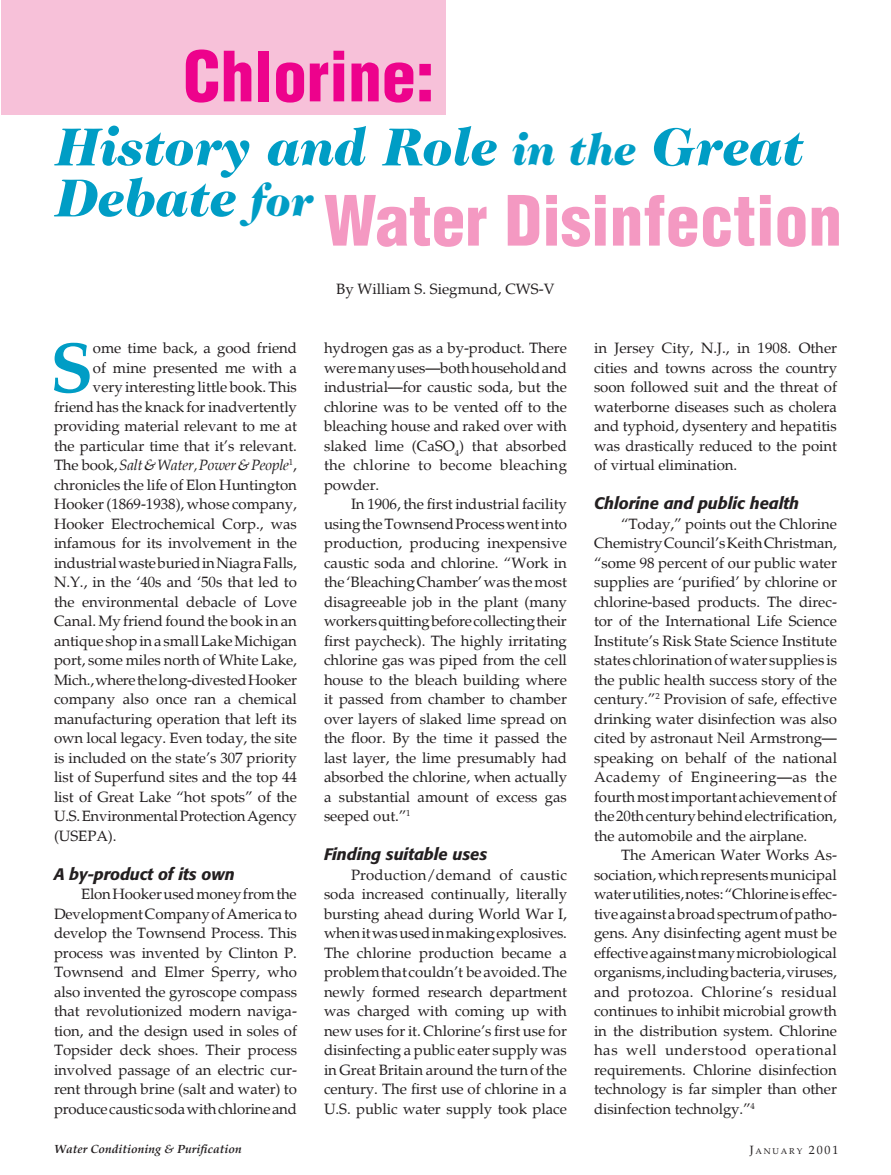
<style>
.page{position:relative;width:891px;height:1175px;background:#fff}
.page>*{position:absolute;margin:0;border:0;box-sizing:border-box;transform-origin:0 0}
.Body{font:700 71.1px "Palatino";color:#009dc5}
.Headline{font:900 condensed 67.5px "Helvetica";color:#f499c2}
.Headline-2{font:900 condensed 67.5px "Helvetica";color:#ed028c}
.Headline-3{font:italic 900 54px/51px "Caslon Two Twenty Four";color:#009dc5}
.Body_Subs{font:italic 500 16.5px "Formata";letter-spacing:-.005em;color:#231f20}
.Body-2{font:15px/19.5px "Palatino";letter-spacing:-.005em;color:#231f20;text-align:justify}
.Body-3{font:italic 15px "Palatino";letter-spacing:-.015em;color:#231f20}
.Byline{font:15px "Palatino";color:#231f20}
.t1{font:italic 700 12px "Palatino";color:#231f20}
.t2{font:8.4px "Palatino";letter-spacing:.215em;color:#231f20}
.s1{font-size:45px}
.s2{font-style:normal}
.s3{font-size:12px}
</style>
<div class="page">
<div style="left:1px;top:1px;width:445px;height:114px;background:#f7c1d9"></div>
<p class="Headline-2" style="left:183px;top:34px;width:253px">Chlorine:</p>
<p class="Headline-3" style="left:54px;top:121px;width:749px">History and Role <span class="s1">in the</span> Great<br>Debate <span class="s1">for</span></p>
<p class="Headline" style="left:324px;top:178px;width:520px">Water Disinfection</p>
<p class="Body" style="left:50px;top:326px;width:45px">S</p>
<p class="Body-2" style="left:93px;top:338px;width:205px">ome time back, a good friend</p>
<p class="Body-2" style="left:93px;top:358px;width:205px">of mine presented me with a</p>
<p class="Body-2" style="left:93px;top:377px;width:206px">very interesting little book. This</p>
<p class="Body-2" style="left:54px;top:397px;width:244px">friend has the knack for inadvertently</p>
<p class="Body-2" style="left:54px;top:416px;width:244px">providing material relevant to me at</p>
<p class="Body-2" style="left:54px;top:436px;width:244px">the particular time that it’s relevant.</p>
<p class="Body-3" style="left:54px;top:456px;width:244px"><span class="s2">The book,</span> Salt &amp; Water, Power &amp; People<sup>1</sup><span class="s2">,</span></p>
<p class="Body-2" style="left:54px;top:475px;width:244px">chronicles the life of Elon Huntington</p>
<p class="Body-2" style="left:54px;top:494px;width:244px">Hooker (1869-1938), whose company,</p>
<p class="Body-2" style="left:54px;top:514px;width:244px">Hooker Electrochemical Corp., was</p>
<p class="Body-2" style="left:54px;top:533px;width:245px">infamous for its involvement in the</p>
<p class="Body-2" style="left:54px;top:553px;width:244px">industrial waste buried in Niagra Falls,</p>
<p class="Body-2" style="left:54px;top:572px;width:244px">N.Y., in the ‘40s and ‘50s that led to</p>
<p class="Body-2" style="left:54px;top:592px;width:244px">the environmental debacle of Love</p>
<p class="Body-2" style="left:54px;top:611px;width:244px">Canal. My friend found the book in an</p>
<p class="Body-2" style="left:54px;top:631px;width:244px">antique shop in a small Lake Michigan</p>
<p class="Body-2" style="left:54px;top:650px;width:244px">port, some miles north of White Lake,</p>
<p class="Body-2" style="left:54px;top:670px;width:244px">Mich., where the long-divested Hooker</p>
<p class="Body-2" style="left:54px;top:689px;width:244px">company also once ran a chemical</p>
<p class="Body-2" style="left:54px;top:709px;width:244px">manufacturing operation that left its</p>
<p class="Body-2" style="left:54px;top:728px;width:245px">own local legacy. Even today, the site</p>
<p class="Body-2" style="left:54px;top:748px;width:244px">is included on the state’s 307 priority</p>
<p class="Body-2" style="left:54px;top:767px;width:245px">list of Superfund sites and the top 44</p>
<p class="Body-2" style="left:54px;top:787px;width:245px">list of Great Lake “hot spots” of the</p>
<p class="Body-2" style="left:54px;top:806px;width:244px">U.S. Environmental Protection Agency</p>
<p class="Body-2" style="left:54px;top:826px;width:64px">(USEPA).</p>
<p class="Body_Subs" style="left:54px;top:863px;width:182px">A by-product of its own</p>
<p class="Body-2" style="left:54px;top:884px;width:245px;text-indent:27px">Elon Hooker used money from the Development Company of America to develop the Townsend Process. This process was invented by Clinton P.<br>Townsend and Elmer Sperry, who also invented the gyroscope compass that revolutionized modern naviga&shy;tion, and the design used in soles of Topsider deck shoes. Their process involved passage of an electric cur&shy;rent through brine (salt and water) to produce caustic soda with chlorine and</p>
<p class="Byline" style="left:336px;top:280px;width:220px">By William S. Siegmund, CWS-V</p>
<p class="Body-2" style="left:324px;top:338px;width:245px">hydrogen gas as a by-product. There were many uses—both household and industrial—for caustic soda, but the chlorine was to be vented off to the bleaching house and raked over with slaked lime (CaSO<sub>4</sub>) that absorbed the chlorine to become bleaching powder.</p>
<p class="Body-2" style="left:324px;top:494px;width:245px;text-indent:27px">In 1906, the first industrial facility using the Townsend Process went into production, producing inexpensive caustic soda and chlorine. “Work in the ‘Bleaching Chamber’ was the most disagreeable job in the plant (many workers quitting before collecting their first paycheck). The highly irritating chlorine gas was piped from the cell house to the bleach building where it passed from chamber to chamber over layers of slaked lime spread on the floor. By the time it passed the last layer, the lime presumably had absorbed the chlorine, when actually a substantial amount of excess gas seeped out.”<sup>1</sup></p>
<p class="Body_Subs" style="left:324px;top:844px;width:165px">Finding suitable uses</p>
<p class="Body-2" style="left:324px;top:865px;width:245px;text-indent:27px">Production/demand of caustic soda increased continually, literally bursting ahead during World War I, when it was used in making explosives.<br>The chlorine production became a problem that couldn’t be avoided. The newly formed research department was charged with coming up with new uses for it. Chlorine’s first use for disinfecting a public eater supply was in Great Britain around the turn of the century. The first use of chlorine in a U.S. public water supply took place</p>
<p class="Body-2" style="left:594px;top:338px;width:245px">in Jersey City, N.J., in 1908. Other cities and towns across the country soon followed suit and the threat of waterborne diseases such as cholera and typhoid, dysentery and hepatitis was drastically reduced to the point of virtual elimination.</p>
<p class="Body_Subs" style="left:594px;top:493px;width:207px">Chlorine and public health</p>
<p class="Body-2" style="left:594px;top:514px;width:245px;text-indent:27px">“Today,” points out the Chlorine Chemistry Council’s Keith Christman, “some 98 percent of our public water supplies are ‘purified’ by chlorine or chlorine-based products. The direc&shy;tor of the International Life Science Institute’s Risk State Science Institute states chlorination of water supplies is the public health success story of the century.”<sup>2</sup> Provision of safe, effective drinking water disinfection was also cited by astronaut Neil Armstrong— speaking on behalf of the national Academy of Engineering—as the fourth most important achievement of the 20th century behind electrification, the automobile and the airplane.</p>
<p class="Body-2" style="left:594px;top:845px;width:245px;text-indent:27px">The American Water Works As&shy;sociation, which represents municipal water utilities, notes: “Chlorine is effec&shy;tive against a broad spectrum of patho&shy;gens. Any disinfecting agent must be effective against many microbiological organisms, including bacteria, viruses, and protozoa. Chlorine’s residual continues to inhibit microbial growth in the distribution system. Chlorine has well understood operational requirements. Chlorine disinfection technology is far simpler than other disinfection technolgy.”<sup>4</sup></p>
<p class="t1" style="left:54px;top:1142px;width:189px">Water Conditioning &amp; Purification</p>
<p class="t2" style="left:750px;top:1145px;width:90px"><span class="s3">J</span>ANUARY <span class="s3">2001</span></p>
</div>
